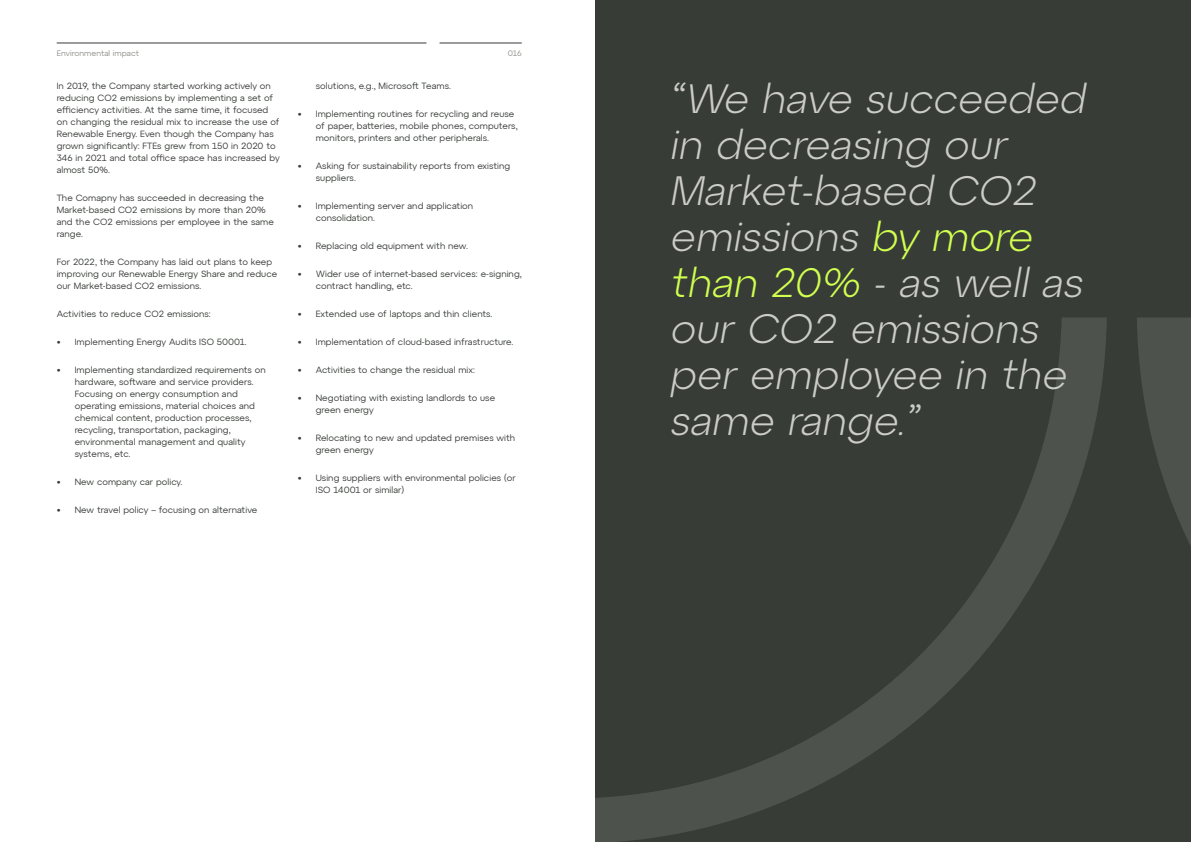
<style>
.page{position:relative;width:1191px;height:842px;background:#fff}
.page>*{position:absolute;margin:0;border:0;box-sizing:border-box;transform-origin:0 0}
.t1{font:italic 300 41px/46px "Atyp Display";color:#cdcdc8}
.t2{font:9px/12px "Atyp Text";letter-spacing:.01em;color:#373c37}
.t3{font:8px "Atyp Text";letter-spacing:.01em;color:#8f8f8b}
.t4{font:8px "Atyp Display";color:#8f8f8b}
.s1{font-family:"Atyp Display";font-weight:700;font-size:8px}
.s2{color:#d1ff4f}
</style>
<div class="page">
<hr style="left:439px;top:43px;width:83px;height:1px;background:#373c37">
<hr style="left:57px;top:43px;width:369px;height:1px;background:#373c37">
<div style="left:595px;top:0;width:596px;height:842px;background:#373c37"></div>
<svg style="left:595px;top:317px;width:596px;height:525px"></svg>
<p class="t3" style="left:57px;top:47px;width:84px">Environmental impact</p>
<p class="t2" style="left:57px;top:80px;width:225px">In 2019, the Company started working actively on reducing CO2 emissions by implementing a set of efficiency activities. At the same time, it focused on changing the residual mix to increase the use of Renewable Energy. Even though the Company has grown significantly: FTEs grew from 150 in 2020 to 346 in 2021 and total office space has increased by almost 50%.</p>
<p class="t2" style="left:57px;top:192px;width:219px">The Comapny has succeeded in decreasing the Market-based CO2 emissions by more than 20% and the CO2 emissions per employee in the same range.</p>
<p class="t2" style="left:57px;top:256px;width:222px">For 2022, the Company has laid out plans to keep improving our Renewable Energy Share and reduce our Market-based CO2 emissions.</p>
<p class="t2" style="left:57px;top:308px;width:156px">Activities to reduce CO2 emissions:</p>
<p class="t2" style="left:57px;top:336px;width:192px"><span class="s1">•</span> Implementing Energy Audits ISO 50001.</p>
<p class="t2" style="left:75px;top:364px;width:192px;text-indent:-18px"><span class="s1">•</span> Implementing standardized requirements on hardware, software and service providers.<br>Focusing on energy consumption and operating emissions, material choices and chemical content, production processes, recycling, transportation, packaging, environmental management and quality systems, etc.</p>
<p class="t2" style="left:57px;top:476px;width:127px"><span class="s1">•</span> New company car policy.</p>
<p class="t2" style="left:57px;top:504px;width:202px"><span class="s1">•</span> New travel policy – focusing on alternative</p>
<p class="t4" style="left:508px;top:47px;width:16px">016</p>
<p class="t2" style="left:316px;top:80px;width:137px">solutions, e.g., Microsoft Teams.</p>
<p class="t2" style="left:316px;top:108px;width:203px;text-indent:-18px"><span class="s1">•</span> Implementing routines for recycling and reuse of paper, batteries, mobile phones, computers, monitors, printers and other peripherals.</p>
<p class="t2" style="left:316px;top:160px;width:196px;text-indent:-18px"><span class="s1">•</span> Asking for sustainability reports from existing suppliers.</p>
<p class="t2" style="left:316px;top:200px;width:159px;text-indent:-18px"><span class="s1">•</span> Implementing server and application consolidation.</p>
<p class="t2" style="left:298px;top:240px;width:172px"><span class="s1">•</span> Replacing old equipment with new.</p>
<p class="t2" style="left:316px;top:268px;width:207px;text-indent:-18px"><span class="s1">•</span> Wider use of internet-based services: e-signing, contract handling, etc.</p>
<p class="t2" style="left:298px;top:308px;width:196px"><span class="s1">•</span> Extended use of laptops and thin clients.</p>
<p class="t2" style="left:298px;top:336px;width:217px"><span class="s1">•</span> Implementation of cloud-based infrastructure.</p>
<p class="t2" style="left:298px;top:364px;width:179px"><span class="s1">•</span> Activities to change the residual mix:</p>
<p class="t2" style="left:316px;top:392px;width:181px;text-indent:-18px"><span class="s1">•</span> Negotiating with existing landlords to use green energy</p>
<p class="t2" style="left:316px;top:432px;width:201px;text-indent:-18px"><span class="s1">•</span> Relocating to new and updated premises with green energy</p>
<p class="t2" style="left:316px;top:472px;width:201px;text-indent:-18px"><span class="s1">•</span> Using suppliers with environmental policies (or<br>ISO 14001 or similar)</p>
<h1 class="t1" style="left:669px;top:73px;width:427px">“We have succeeded in decreasing our<br>Market-based CO2 emissions <span class="s2">by more than 20%</span> - as well as our CO2 emissions per employee in the same range.”</h1>
</div>
